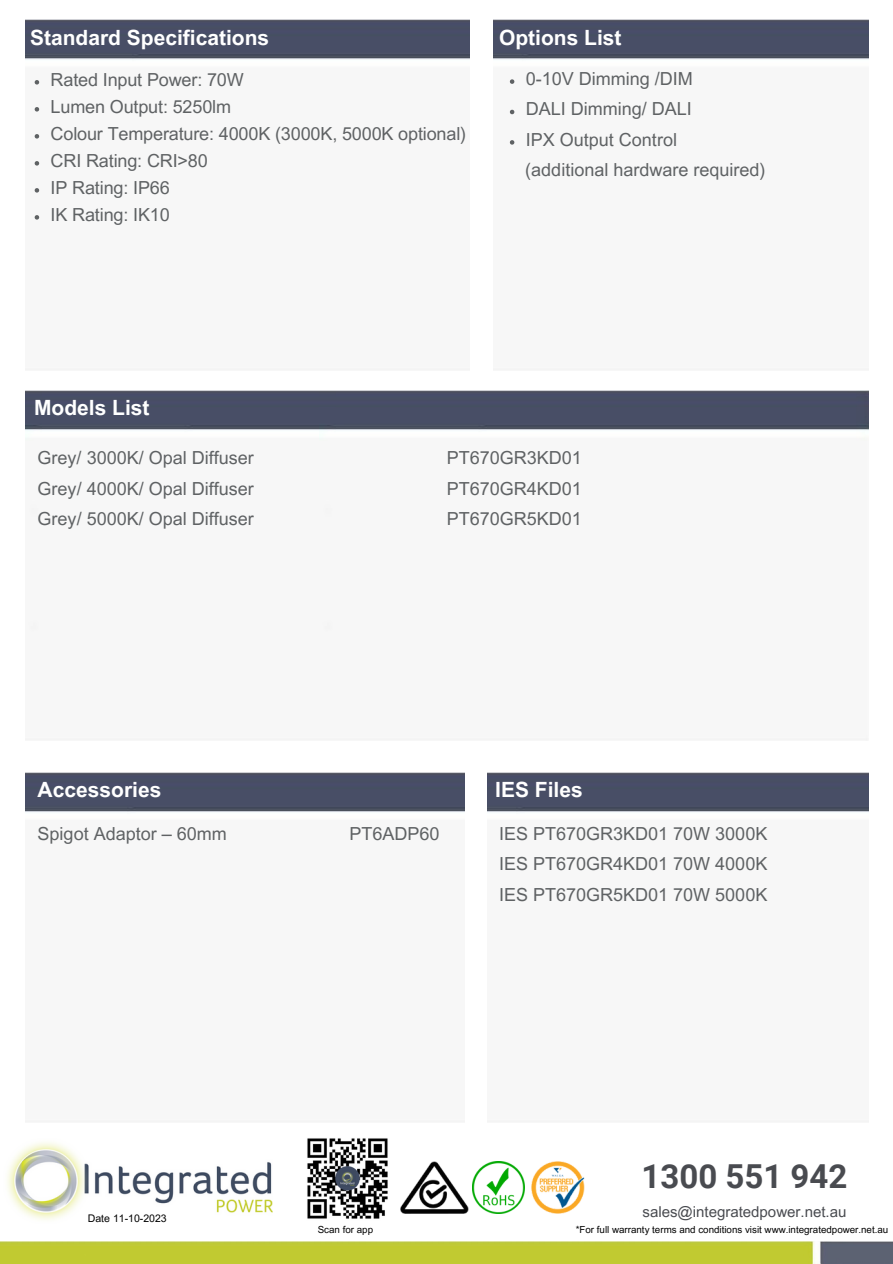
<style>
.page{position:relative;width:893px;height:1264px;background:#fff}
.page>*{position:absolute;margin:0;border:0;box-sizing:border-box;transform-origin:0 0}
.t1{font:700 33px "Roboto";color:#494b50}
.t2{font:700 21px "Arial MT Pro";color:#fff}
.t3{font:18px/30.3px "Arial MT Pro";color:#5f6264;text-align:justify}
.t4{font:15px "Arial MT Pro";color:#494b50}
.t5{font:10.5px "Arial MT Pro";color:#000}
.t6{font:9.75px "Arial MT Pro";color:#000}
</style>
<div class="page">
<img style="left:25px;top:20px;width:445px;height:350px">
<img style="left:493px;top:20px;width:375px;height:350px">
<img style="left:25px;top:390px;width:294px;height:350px">
<img style="left:319px;top:390px;width:549px;height:350px">
<svg style="left:35px;top:80px;width:4px;height:5px"></svg>
<svg style="left:35px;top:107px;width:4px;height:5px"></svg>
<svg style="left:35px;top:134px;width:4px;height:5px"></svg>
<svg style="left:35px;top:161px;width:4px;height:5px"></svg>
<svg style="left:35px;top:188px;width:4px;height:5px"></svg>
<svg style="left:35px;top:215px;width:4px;height:5px"></svg>
<img style="left:7px;top:1142px;width:265px;height:78px">
<img style="left:0;top:1241px;width:892px;height:22px">
<img style="left:473px;top:1161px;width:51px;height:52px">
<img style="left:400px;top:1161px;width:69px;height:52px">
<img style="left:531px;top:1161px;width:53px;height:52px">
<img style="left:307px;top:1138px;width:81px;height:81px">
<img style="left:25px;top:772px;width:439px;height:350px">
<img style="left:488px;top:772px;width:380px;height:350px">
<svg style="left:510px;top:79px;width:4px;height:5px"></svg>
<svg style="left:510px;top:110px;width:4px;height:4px"></svg>
<svg style="left:510px;top:140px;width:4px;height:5px"></svg>
<h1 class="t2" style="left:30px;top:30px;width:241px">Standard Specifications</h1>
<p class="t3" style="left:51px;top:66px;width:195px">Rated Input Power: 70W</p>
<p class="t3" style="left:51px;top:93px;width:182px">Lumen Output: 5250lm</p>
<h2 class="t3" style="left:51px;top:120px;width:417px">Colour Temperature: 4000K (3000K, 5000K optional)</h2>
<p class="t3" style="left:51px;top:147px;width:159px">CRI Rating: CRI&gt;80</p>
<p class="t3" style="left:51px;top:174px;width:121px">IP Rating: IP66</p>
<p class="t3" style="left:51px;top:201px;width:121px">IK Rating: IK10</p>
<p class="t2" style="left:499px;top:30px;width:124px">Options List</p>
<h5 class="t3" style="left:526px;top:66px;width:169px">0-10V Dimming /DIM</h5>
<p class="t3" style="left:526px;top:96px;width:168px">DALI Dimming/ DALI</p>
<p class="t3" style="left:526px;top:126px;width:153px">IPX Output Control</p>
<p class="t3" style="left:525px;top:157px;width:242px">(additional hardware required)</p>
<p class="t2" style="left:34px;top:400px;width:117px">Models List</p>
<p class="t3" style="left:38px;top:445px;width:218px">Grey/ 3000K/ Opal Diffuser Grey/ 4000K/ Opal Diffuser Grey/ 5000K/ Opal Diffuser</p>
<p class="t3" style="left:446px;top:445px;width:137px">PT670GR3KD01<br>PT670GR4KD01<br>PT670GR5KD01</p>
<p class="t2" style="left:38px;top:782px;width:125px">Accessories</p>
<p class="t2" style="left:495px;top:782px;width:89px">IES Files</p>
<p class="t3" style="left:38px;top:820px;width:191px">Spigot Adaptor – 60mm</p>
<p class="t3" style="left:349px;top:820px;width:92px">PT6ADP60</p>
<p class="t3" style="left:499px;top:820px;width:270px">IES PT670GR3KD01 70W 3000K IES PT670GR4KD01 70W 4000K IES PT670GR5KD01 70W 5000K</p>
<p class="t5" style="left:88px;top:1213px;width:80px">Date 11-10-2023</p>
<h2 class="t1" style="left:641px;top:1157px;width:207px">1300 551 942</h2>
<h4 class="t4" style="left:642px;top:1205px;width:205px">sales@integratedpower.net.au</h4>
<p class="t6" style="left:318px;top:1225px;width:57px">Scan for app</p>
<h3 class="t6" style="left:575px;top:1225px;width:314px">*For full warranty terms and conditions visit www.integratedpower.net.au</h3>
</div>
